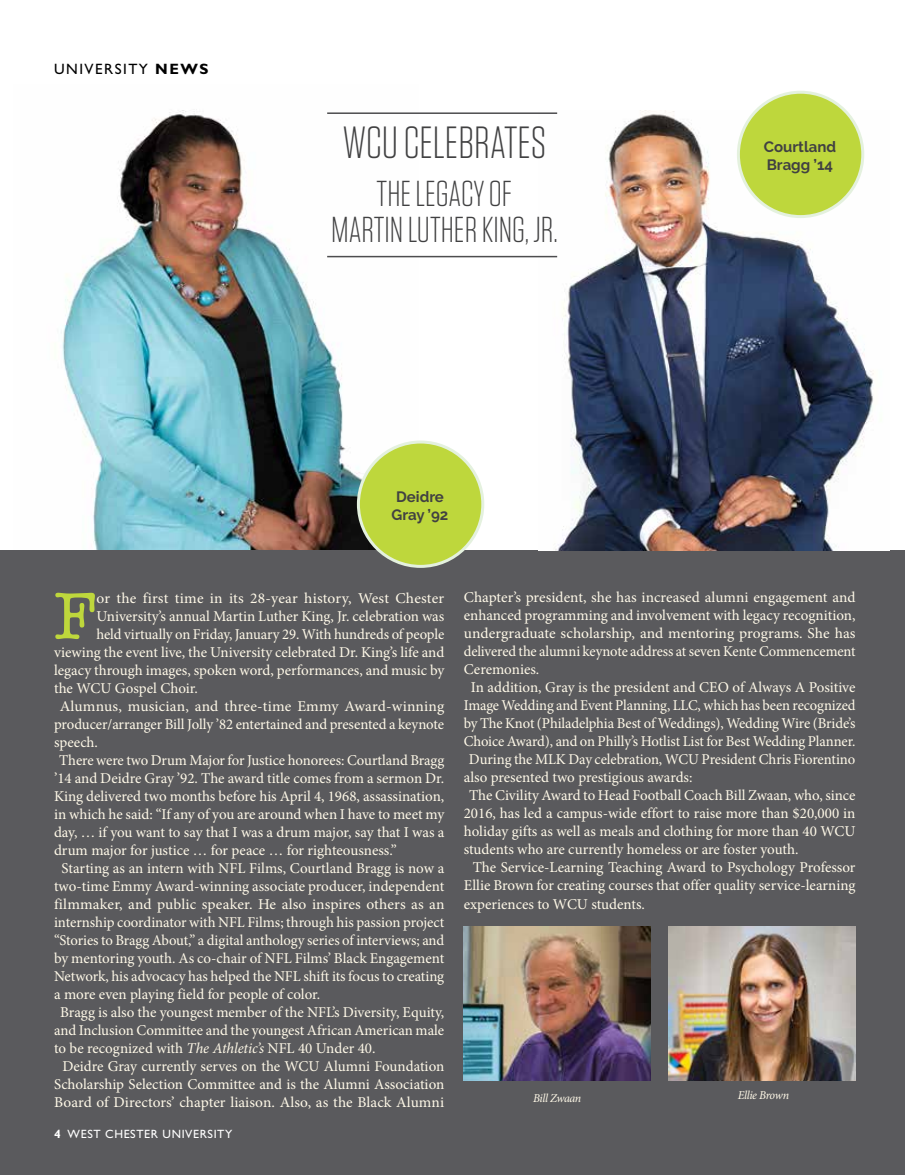
<style>
.page{position:relative;width:905px;height:1175px;background:#fff}
.page>*{position:absolute;margin:0;border:0;box-sizing:border-box;transform-origin:0 0}
.t1{font:68.55px "American Typewriter";color:#bed73c}
.t2{font:300 45px "Tungsten";color:#414142}
.t3{font:300 36px/36px "Tungsten";color:#414142;text-align:center}
.t4{font:15px "Minion Pro";letter-spacing:-.005em;color:#fff9e8}
.t5{font:700 15px/18px "Raleway";color:#414142}
.t6{font:15px "Gill Sans Std";letter-spacing:.1em;color:#000}
.t7{font:12px "Gill Sans Std";letter-spacing:.05em;color:#fff}
.t8{font:italic 12px "Minion Pro";letter-spacing:-.03em;color:#fff9e8}
.s1{font-weight:700}
.s2{font-style:italic}
</style>
<div class="page">
<img style="left:61px;top:110px;width:357px;height:440px">
<div style="left:0;top:550px;width:904px;height:624px;background:#5a5a5d"></div>
<img style="left:538px;top:111px;width:336px;height:439px">
<div style="left:738px;top:92px;width:124px;height:124px;background:#bed73c;border-radius:50%"></div>
<div style="left:736px;top:91px;width:128px;height:127px;border:3px solid #e4f1de;border-radius:50%"></div>
<div style="left:358px;top:442px;width:125px;height:124px;background:#bed73c;border-radius:50%"></div>
<div style="left:357px;top:440px;width:127px;height:128px;border:3px solid #e4f1de;border-radius:50%"></div>
<img style="left:464px;top:926px;width:186px;height:154px">
<img style="left:668px;top:926px;width:187px;height:154px">
<hr style="left:327px;top:256px;width:230px;height:1px;background:#4d4d4f">
<hr style="left:327px;top:112px;width:230px;height:2px;background:#4d4d4f">
<p class="t6" style="left:54px;top:60px;width:156px">UNIVERSITY <span class="s1">NEWS</span></p>
<h2 class="t2" style="left:342px;top:119px;width:205px">WCU CELEBRATES</h2>
<h3 class="t3" style="left:331px;top:176px;width:228px">THE LEGACY OF<br>MARTIN LUTHER KING, JR.</h3>
<p class="t5" style="left:391px;top:488px;width:58px;text-align:center">Deidre<br>Gray ’92</p>
<p class="t5" style="left:763px;top:138px;width:74px">Courtland<br>Bragg ’14</p>
<h1 class="t1" style="left:54px;top:563px;width:44px">F</h1>
<p class="t4" style="left:96px;top:588px;width:349px">or the first time in its 28-year history, West Chester</p>
<p class="t4" style="left:96px;top:606px;width:349px">University’s annual Martin Luther King, Jr. celebration was</p>
<p class="t4" style="left:96px;top:624px;width:349px">held virtually on Friday, January 29. With hundreds of people</p>
<p class="t4" style="left:54px;top:642px;width:392px">viewing the event live, the University celebrated Dr. King’s life and</p>
<p class="t4" style="left:54px;top:660px;width:392px">legacy through images, spoken word, performances, and music by</p>
<p class="t4" style="left:54px;top:678px;width:145px">the WCU Gospel Choir.</p>
<p class="t4" style="left:60px;top:696px;width:386px">Alumnus, musician, and three-time Emmy Award-winning</p>
<p class="t4" style="left:54px;top:714px;width:392px">producer/arranger Bill Jolly ’82 entertained and presented a keynote</p>
<p class="t4" style="left:54px;top:732px;width:46px">speech.</p>
<p class="t4" style="left:59px;top:750px;width:386px">There were two Drum Major for Justice honorees: Courtland Bragg</p>
<p class="t4" style="left:54px;top:768px;width:392px">’14 and Deidre Gray ’92. The award title comes from a sermon Dr.</p>
<p class="t4" style="left:54px;top:786px;width:392px">King delivered two months before his April 4, 1968, assassination,</p>
<p class="t4" style="left:54px;top:804px;width:392px">in which he said: “If any of you are around when I have to meet my</p>
<p class="t4" style="left:54px;top:822px;width:392px">day, … if you want to say that I was a drum major, say that I was a</p>
<p class="t4" style="left:54px;top:840px;width:344px">drum major for justice … for peace … for righteousness.”</p>
<p class="t4" style="left:62px;top:858px;width:384px">Starting as an intern with NFL Films, Courtland Bragg is now a</p>
<p class="t4" style="left:54px;top:876px;width:392px">two-time Emmy Award-winning associate producer, independent</p>
<p class="t4" style="left:54px;top:894px;width:392px">filmmaker, and public speaker. He also inspires others as an</p>
<p class="t4" style="left:54px;top:912px;width:392px">internship coordinator with NFL Films; through his passion project</p>
<p class="t4" style="left:54px;top:930px;width:392px">“Stories to Bragg About,” a digital anthology series of interviews; and</p>
<p class="t4" style="left:54px;top:948px;width:392px">by mentoring youth. As co-chair of NFL Films’ Black Engagement</p>
<p class="t4" style="left:54px;top:966px;width:392px">Network, his advocacy has helped the NFL shift its focus to creating</p>
<p class="t4" style="left:54px;top:984px;width:268px">a more even playing field for people of color.</p>
<p class="t4" style="left:60px;top:1002px;width:385px">Bragg is also the youngest member of the NFL’s Diversity, Equity,</p>
<p class="t4" style="left:54px;top:1020px;width:392px">and Inclusion Committee and the youngest African American male</p>
<p class="t4" style="left:54px;top:1038px;width:323px">to be recognized with <span class="s2">The Athletic’s</span> NFL 40 Under 40.</p>
<p class="t4" style="left:62px;top:1056px;width:383px">Deidre Gray currently serves on the WCU Alumni Foundation</p>
<p class="t4" style="left:54px;top:1074px;width:392px">Scholarship Selection Committee and is the Alumni Association</p>
<p class="t4" style="left:54px;top:1092px;width:391px">Board of Directors’ chapter liaison. Also, as the Black Alumni</p>
<p class="t7" style="left:54px;top:1127px;width:180px"><span class="s1">4</span> WEST CHESTER UNIVERSITY</p>
<p class="t4" style="left:464px;top:587px;width:393px">Chapter’s president, she has increased alumni engagement and</p>
<p class="t4" style="left:464px;top:605px;width:393px">enhanced programming and involvement with legacy recognition,</p>
<p class="t4" style="left:464px;top:623px;width:393px">undergraduate scholarship, and mentoring programs. She has</p>
<p class="t4" style="left:464px;top:641px;width:393px">delivered the alumni keynote address at seven Kente Commencement</p>
<p class="t4" style="left:464px;top:659px;width:77px">Ceremonies.</p>
<p class="t4" style="left:471px;top:677px;width:386px">In addition, Gray is the president and CEO of Always A Positive</p>
<p class="t4" style="left:464px;top:695px;width:393px">Image Wedding and Event Planning, LLC, which has been recognized</p>
<p class="t4" style="left:464px;top:713px;width:393px">by The Knot (Philadelphia Best of Weddings), Wedding Wire (Bride’s</p>
<p class="t4" style="left:464px;top:731px;width:393px">Choice Award), and on Philly’s Hotlist List for Best Wedding Planner.</p>
<p class="t4" style="left:469px;top:749px;width:388px">During the MLK Day celebration, WCU President Chris Fiorentino</p>
<p class="t4" style="left:464px;top:767px;width:230px">also presented two prestigious awards:</p>
<p class="t4" style="left:469px;top:785px;width:388px">The Civility Award to Head Football Coach Bill Zwaan, who, since</p>
<p class="t4" style="left:464px;top:803px;width:393px">2016, has led a campus-wide effort to raise more than $20,000 in</p>
<p class="t4" style="left:464px;top:821px;width:393px">holiday gifts as well as meals and clothing for more than 40 WCU</p>
<p class="t4" style="left:464px;top:839px;width:336px">students who are currently homeless or are foster youth.</p>
<p class="t4" style="left:472px;top:857px;width:384px">The Service-Learning Teaching Award to Psychology Professor</p>
<p class="t4" style="left:464px;top:875px;width:393px">Ellie Brown for creating courses that offer quality service-learning</p>
<p class="t4" style="left:464px;top:893px;width:183px">experiences to WCU students.</p>
<p class="t8" style="left:533px;top:1089px;width:50px">Bill Zwaan</p>
<p class="t8" style="left:737px;top:1087px;width:53px">Ellie Brown</p>
</div>
